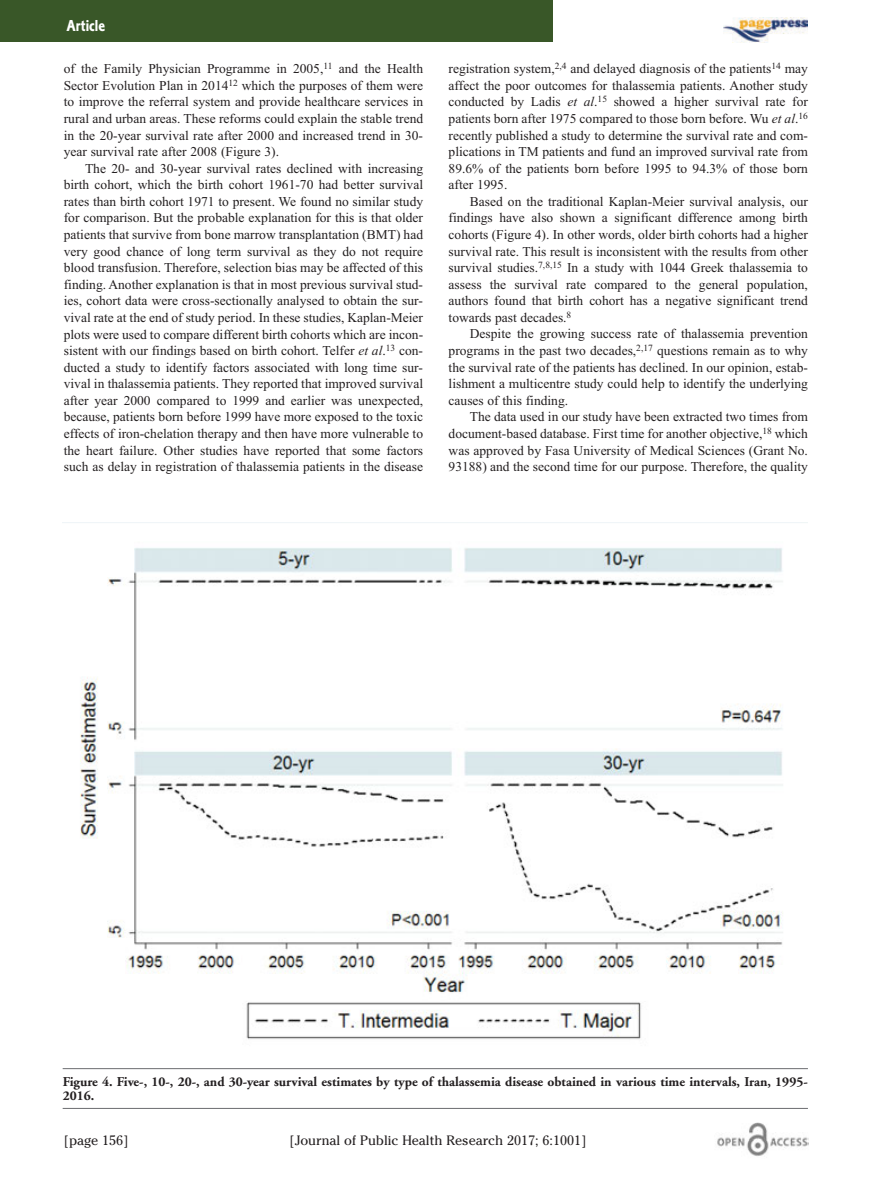
<style>
.page{position:relative;width:893px;height:1191px;background:#fff}
.page>*{position:absolute;margin:0;border:0;box-sizing:border-box;transform-origin:0 0}
.t1{font:16.5px "Corinthian Bold Condensed Plain";color:#fff}
.t2{font:13.5px/16.6px "Times New Roman";color:#231f20;text-align:justify}
.t3{font:700 13.5px/13.5px "Adobe Garamond";color:#231f20}
.t4{font:13.5px "Cheltenham";color:#231f20}
.s1{font-style:italic}
</style>
<div class="page">
<div style="left:0;top:0;width:552px;height:41px;background:#395728"></div>
<img style="left:717px;top:1123px;width:91px;height:33px">
<img style="left:723px;top:17px;width:84px;height:26px">
<hr style="left:63px;top:1068px;width:745px;height:1px;background:#6c6d70">
<hr style="left:63px;top:1108px;width:745px;height:1px;background:#6c6d70">
<img style="left:63px;top:522px;width:745px;height:517px">
<p class="t1" style="left:66px;top:20px;width:40px">Article</p>
<p class="t2" style="left:64px;top:60px;width:361px">of the Family Physician Programme in 2005,<sup>11</sup> and the Health Sector Evolution Plan in 2014<sup>12</sup> which the purposes of them were to improve the referral system and provide healthcare services in rural and urban areas. These reforms could explain the stable trend in the 20-year survival rate after 2000 and increased trend in 30- year survival rate after 2008 (Figure 3).</p>
<p class="t2" style="left:64px;top:160px;width:361px;text-indent:21px">The 20- and 30-year survival rates declined with increasing birth cohort, which the birth cohort 1961-70 had better survival rates than birth cohort 1971 to present. We found no similar study for comparison. But the probable explanation for this is that older patients that survive from bone marrow transplantation (BMT) had very good chance of long term survival as they do not require blood transfusion. Therefore, selection bias may be affected of this finding. Another explanation is that in most previous survival stud&shy;ies, cohort data were cross-sectionally analysed to obtain the sur&shy;vival rate at the end of study period. In these studies, Kaplan-Meier plots were used to compare different birth cohorts which are incon&shy;sistent with our findings based on birth cohort. Telfer <span class="s1">et al</span>.<sup>13</sup> con&shy;ducted a study to identify factors associated with long time sur&shy;vival in thalassemia patients. They reported that improved survival after year 2000 compared to 1999 and earlier was unexpected, because, patients born before 1999 have more exposed to the toxic effects of iron-chelation therapy and then have more vulnerable to the heart failure. Other studies have reported that some factors such as delay in registration of thalassemia patients in the disease</p>
<p class="t2" style="left:449px;top:60px;width:361px">registration system,<sup>2,4</sup> and delayed diagnosis of the patients<sup>14</sup> may affect the poor outcomes for thalassemia patients. Another study conducted by Ladis <span class="s1">et al</span>.<sup>15</sup> showed a higher survival rate for patients born after 1975 compared to those born before. Wu <span class="s1">et al</span>.<sup>16 </sup>recently published a study to determine the survival rate and com&shy;plications in TM patients and fund an improved survival rate from 89.6% of the patients born before 1995 to 94.3% of those born after 1995.</p>
<p class="t2" style="left:449px;top:193px;width:361px;text-indent:21px">Based on the traditional Kaplan-Meier survival analysis, our findings have also shown a significant difference among birth cohorts (Figure 4). In other words, older birth cohorts had a higher survival rate. This result is inconsistent with the results from other survival studies.<sup>7,8,15</sup> In a study with 1044 Greek thalassemia to assess the survival rate compared to the general population, authors found that birth cohort has a negative significant trend towards past decades.<sup>8</sup></p>
<p class="t2" style="left:449px;top:325px;width:361px;text-indent:21px">Despite the growing success rate of thalassemia prevention programs in the past two decades,<sup>2,17</sup> questions remain as to why the survival rate of the patients has declined. In our opinion, estab&shy;lishment a multicentre study could help to identify the underlying causes of this finding.</p>
<p class="t2" style="left:449px;top:408px;width:361px;text-indent:21px">The data used in our study have been extracted two times from document-based database. First time for another objective,<sup>18</sup> which was approved by Fasa University of Medical Sciences (Grant No.<br>93188) and the second time for our purpose. Therefore, the quality</p>
<p class="t3" style="left:63px;top:1076px;width:747px">Figure 4. Five-, 10-, 20-, and 30-year survival estimates by type of thalassemia disease obtained in various time intervals, Iran, 1995-<br>2016.</p>
<p class="t4" style="left:64px;top:1132px;width:66px">[page 156]</p>
<p class="t4" style="left:289px;top:1132px;width:299px">[Journal of Public Health Research 2017; 6:1001]</p>
</div>
